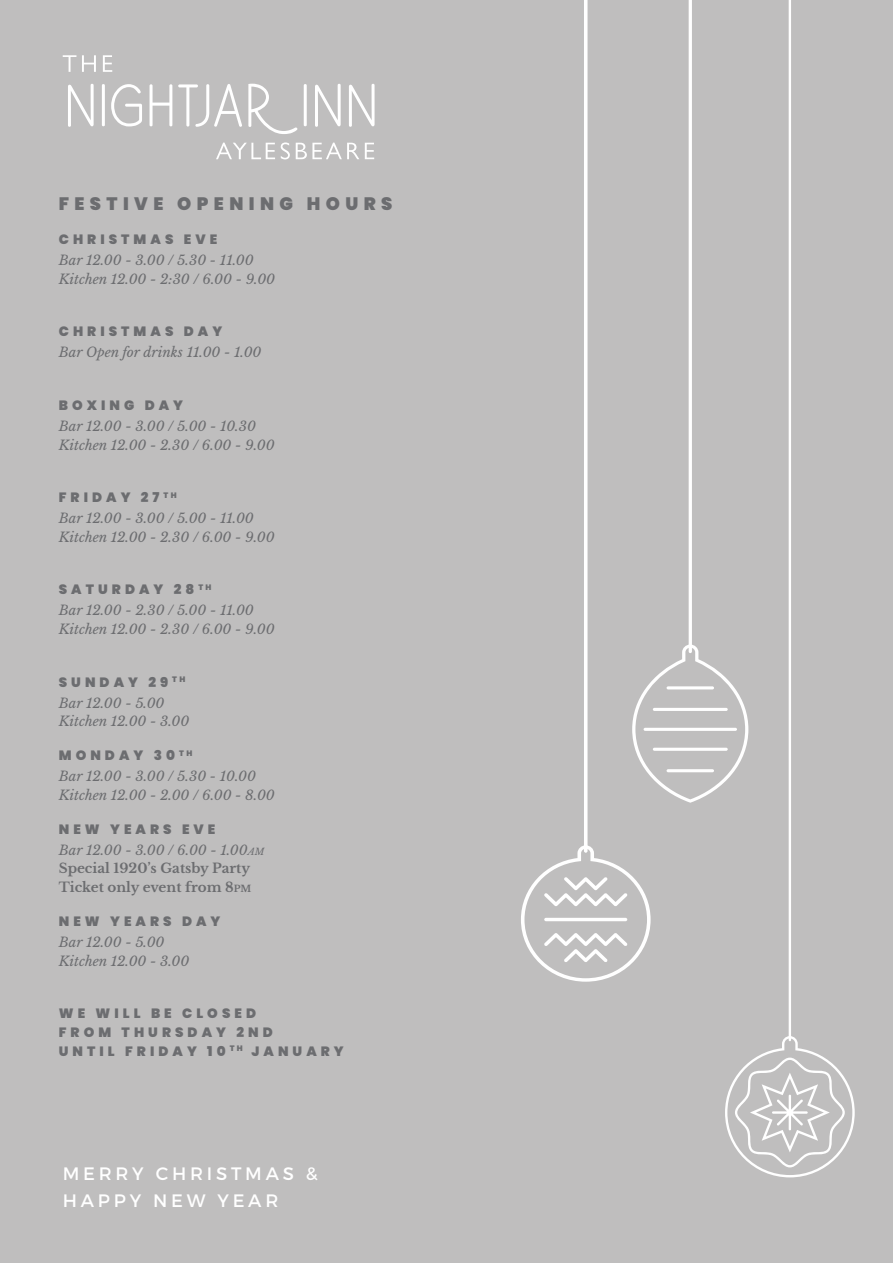
<style>
.page{position:relative;width:893px;height:1263px;background:#bfbebe}
.page>*{position:absolute;margin:0;border:0;box-sizing:border-box;transform-origin:0 0}
.t1{font:18px "Montserrat";letter-spacing:.21em;color:#fff}
.DESCRIPTION{font:900 18px "Poppins";letter-spacing:.3em;color:#6c6d70}
.DESCRIPTION-2{font:italic 13.5px/21px "Libre Baskerville";color:#6c6d70}
.DESCRIPTION-3{font:900 13.5px "Poppins";letter-spacing:.3em;color:#6c6d70}
.DESCRIPTION-4{font:700 13.5px "Libre Baskerville";color:#6c6d70}
.s1{font-family:"Poppins";font-weight:900;font-style:normal}
.s2{font-size:9.45px}
</style>
<div class="page">
<svg style="left:68px;top:84px;width:26px;height:43px"></svg>
<svg style="left:102px;top:84px;width:3px;height:42px"></svg>
<svg style="left:111px;top:84px;width:31px;height:42px"></svg>
<svg style="left:150px;top:84px;width:22px;height:43px"></svg>
<svg style="left:178px;top:84px;width:64px;height:43px"></svg>
<svg style="left:248px;top:84px;width:49px;height:50px"></svg>
<svg style="left:304px;top:84px;width:3px;height:42px"></svg>
<svg style="left:315px;top:84px;width:26px;height:43px"></svg>
<svg style="left:349px;top:84px;width:26px;height:43px"></svg>
<svg style="left:63px;top:55px;width:13px;height:17px"></svg>
<svg style="left:82px;top:55px;width:14px;height:17px"></svg>
<svg style="left:103px;top:55px;width:9px;height:17px"></svg>
<svg style="left:216px;top:143px;width:59px;height:16px"></svg>
<svg style="left:281px;top:142px;width:9px;height:17px"></svg>
<svg style="left:296px;top:143px;width:63px;height:16px"></svg>
<svg style="left:365px;top:143px;width:9px;height:16px"></svg>
<svg style="left:521px;top:0;width:334px;height:1177px"></svg>
<hr style="left:644px;top:728px;width:93px;height:3px;background:#fff;border-radius:2px">
<hr style="left:653px;top:708px;width:75px;height:3px;background:#fff;border-radius:2px">
<hr style="left:653px;top:748px;width:75px;height:3px;background:#fff;border-radius:2px">
<hr style="left:667px;top:769px;width:47px;height:3px;background:#fff;border-radius:2px">
<hr style="left:667px;top:686px;width:47px;height:3px;background:#fff;border-radius:2px">
<p class="DESCRIPTION" style="left:59px;top:193px;width:335px">FESTIVE OPENING HOURS</p>
<p class="DESCRIPTION-2" style="left:59px;top:229px;width:196px"><span class="s1">CHRISTMAS EVE<br></span>Bar 12.00 - 3.00 / 5.30 - 11.00</p>
<p class="DESCRIPTION-2" style="left:59px;top:268px;width:218px">Kitchen 12.00 - 2:30 / 6.00 - 9.00</p>
<p class="DESCRIPTION-2" style="left:59px;top:321px;width:204px"><span class="s1">CHRISTMAS DAY<br></span>Bar Open for drinks 11.00 - 1.00</p>
<p class="DESCRIPTION-2" style="left:59px;top:394px;width:199px"><span class="s1">BOXING DAY<br></span>Bar 12.00 - 3.00 / 5.00 - 10.30</p>
<p class="DESCRIPTION-2" style="left:59px;top:434px;width:217px">Kitchen 12.00 - 2.30 / 6.00 - 9.00</p>
<p class="DESCRIPTION-2" style="left:59px;top:487px;width:196px"><span class="s1">FRIDAY 27</span> <sup>TH<br></sup>Bar 12.00 - 3.00 / 5.00 - 11.00</p>
<p class="DESCRIPTION-2" style="left:59px;top:527px;width:217px">Kitchen 12.00 - 2.30 / 6.00 - 9.00</p>
<p class="DESCRIPTION-2" style="left:59px;top:579px;width:196px"><span class="s1">SATURDAY 28</span> <sup>TH<br></sup>Bar 12.00 - 2.30 / 5.00 - 11.00</p>
<p class="DESCRIPTION-2" style="left:59px;top:619px;width:217px">Kitchen 12.00 - 2.30 / 6.00 - 9.00</p>
<p class="DESCRIPTION-2" style="left:59px;top:671px;width:128px"><span class="s1">SUNDAY 29</span> <sup>TH<br></sup>Bar 12.00 - 5.00</p>
<p class="DESCRIPTION-2" style="left:59px;top:711px;width:132px">Kitchen 12.00 - 3.00</p>
<p class="DESCRIPTION-2" style="left:59px;top:745px;width:199px"><span class="s1">MONDAY 30</span> <sup>TH<br></sup>Bar 12.00 - 3.00 / 5.30 - 10.00</p>
<p class="DESCRIPTION-2" style="left:59px;top:785px;width:217px">Kitchen 12.00 - 2.00 / 6.00 - 8.00</p>
<p class="DESCRIPTION-2" style="left:59px;top:818px;width:207px"><span class="s1">NEW YEARS EVE<br></span>Bar 12.00 - 3.00 / 6.00 - 1.00<span class="s2">am</span></p>
<p class="DESCRIPTION-4" style="left:59px;top:860px;width:193px">Special 1920’s Gatsby Party</p>
<p class="DESCRIPTION-4" style="left:59px;top:879px;width:194px">Ticket only event from 8<span class="s2">pm</span></p>
<p class="DESCRIPTION-2" style="left:59px;top:911px;width:163px"><span class="s1">NEW YEARS DAY<br></span>Bar 12.00 - 5.00</p>
<p class="DESCRIPTION-2" style="left:59px;top:950px;width:132px">Kitchen 12.00 - 3.00</p>
<p class="DESCRIPTION-3" style="left:59px;top:1006px;width:199px">WE WILL BE CLOSED</p>
<p class="DESCRIPTION-3" style="left:59px;top:1024px;width:215px">FROM THURSDAY 2ND</p>
<p class="DESCRIPTION-3" style="left:59px;top:1043px;width:286px">UNTIL FRIDAY 10 <sup>TH</sup> JANUARY</p>
<p class="t1" style="left:63px;top:1163px;width:256px">MERRY CHRISTMAS &amp;</p>
<p class="t1" style="left:63px;top:1190px;width:217px">HAPPY NEW YEAR</p>
</div>
